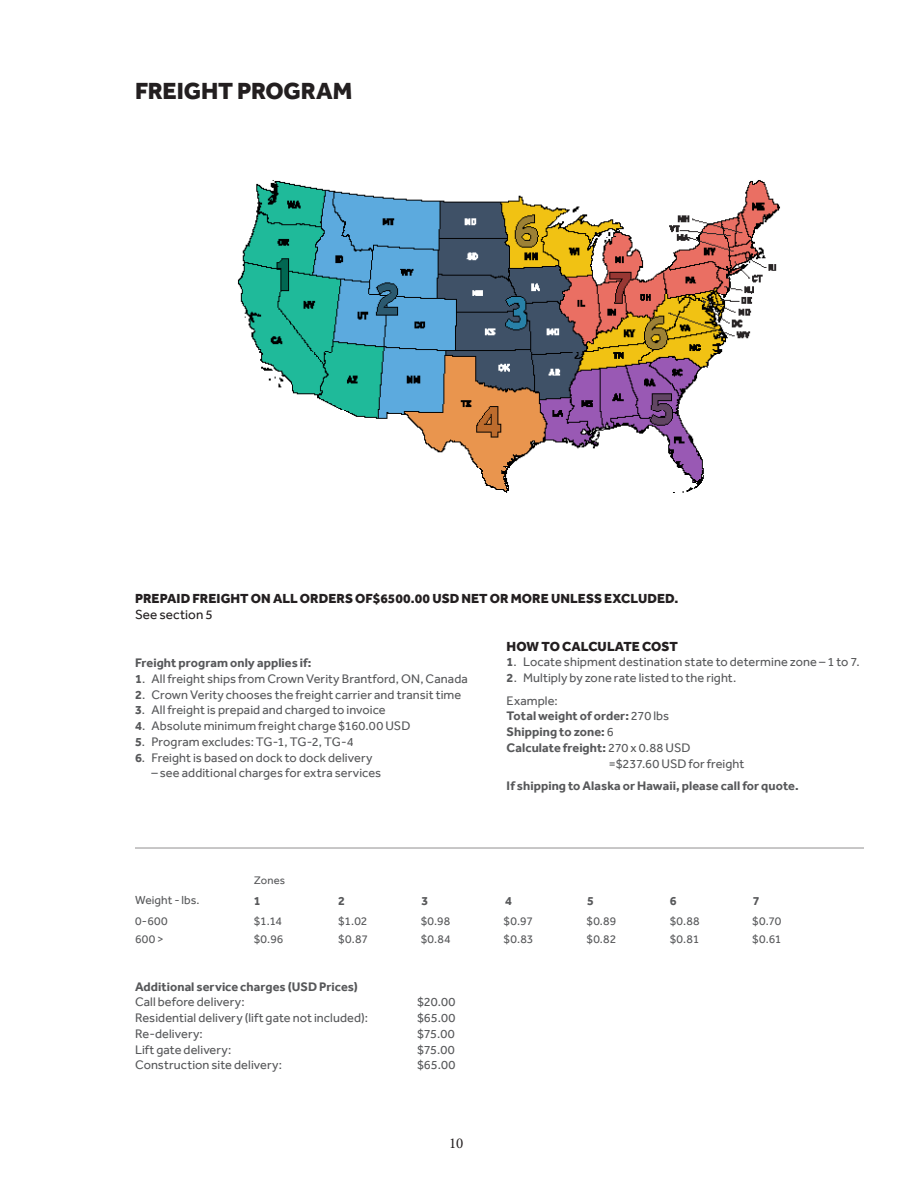
<style>
.page{position:relative;width:918px;height:1188px;background:#fff}
.page>*{position:absolute;margin:0;border:0;box-sizing:border-box;transform-origin:0 0}
.t1{font:800 24px "Effra";letter-spacing:-.005em;color:#231f20}
.t2{font:15px "Minion Pro";color:#231f20}
.t3{font:800 13.5px/16.2px "Effra";letter-spacing:.005em;color:#231f20}
.t4{font:12.75px "Effra";letter-spacing:.005em;color:#57585a}
.t5{font:700 12.75px "Effra";letter-spacing:.005em;color:#57585a}
.t6{font:700 12.6px "Effra";color:#57585a}
.t7{font:12px "Effra";letter-spacing:.005em;color:#57585a}
.t8{font:11.25px "Effra";letter-spacing:.01em;color:#57585a}
.s1{font-weight:400}
.s2{font-weight:700}
</style>
<div class="page">
<hr style="left:135px;top:848px;width:729px;height:1px;background:#231f20">
<img style="left:238px;top:180px;width:542px;height:313px">
<p class="t1" style="left:135px;top:77px;width:219px">FREIGHT PROGRAM</p>
<p class="t3" style="left:135px;top:590px;width:545px">PREPAID FREIGHT ON ALL ORDERS OF$6500.00 USD NET OR MORE UNLESS EXCLUDED.<br><span class="s1">See section 5</span></p>
<p class="t5" style="left:135px;top:655px;width:178px">Freight program only applies if:</p>
<p class="t4" style="left:135px;top:671px;width:334px"><span class="s2">1</span>. All freight ships from Crown Verity Brantford, ON, Canada</p>
<p class="t4" style="left:135px;top:687px;width:328px"><span class="s2">2</span>. Crown Verity chooses the freight carrier and transit time</p>
<p class="t4" style="left:135px;top:703px;width:252px"><span class="s2">3</span>. All freight is prepaid and charged to invoice</p>
<p class="t4" style="left:135px;top:718px;width:277px"><span class="s2">4</span>. Absolute minimum freight charge $160.00 USD</p>
<p class="t4" style="left:135px;top:734px;width:220px"><span class="s2">5</span>. Program excludes: TG-1, TG-2, TG-4</p>
<p class="t4" style="left:135px;top:750px;width:239px"><span class="s2">6</span>. Freight is based on dock to dock delivery</p>
<p class="t4" style="left:152px;top:766px;width:231px">– see additional charges for extra services</p>
<p class="t3" style="left:507px;top:638px;width:173px">HOW TO CALCULATE COST</p>
<p class="t4" style="left:507px;top:654px;width:355px"><span class="s2">1</span>. Locate shipment destination state to determine zone – 1 to 7.</p>
<p class="t4" style="left:507px;top:670px;width:231px"><span class="s2">2</span>. Multiply by zone rate listed to the right.</p>
<p class="t4" style="left:507px;top:693px;width:53px">Example:</p>
<p class="t5" style="left:507px;top:708px;width:164px">Total weight of order: <span class="s1">270 lbs</span></p>
<p class="t5" style="left:507px;top:724px;width:109px">Shipping to zone: <span class="s1">6</span></p>
<p class="t5" style="left:507px;top:740px;width:185px">Calculate freight: <span class="s1">270 x 0.88 USD</span></p>
<p class="t4" style="left:609px;top:756px;width:137px">=$237.60 USD for freight</p>
<p class="t5" style="left:507px;top:778px;width:294px">If shipping to Alaska or Hawaii, please call for quote.</p>
<p class="t7" style="left:135px;top:893px;width:66px">Weight - lbs.</p>
<p class="t7" style="left:135px;top:914px;width:34px">0-600</p>
<p class="t7" style="left:135px;top:931px;width:30px">600 &gt;</p>
<p class="t8" style="left:254px;top:873px;width:33px">Zones</p>
<p class="t7" style="left:254px;top:914px;width:30px">$1.14</p>
<p class="t7" style="left:254px;top:931px;width:31px">$0.96</p>
<p class="t6" style="left:254px;top:893px;width:8px">1</p>
<p class="t6" style="left:338px;top:893px;width:8px">2</p>
<p class="t7" style="left:338px;top:914px;width:31px">$1.02</p>
<p class="t7" style="left:338px;top:931px;width:31px">$0.87</p>
<p class="t6" style="left:421px;top:893px;width:8px">3</p>
<p class="t7" style="left:421px;top:914px;width:31px">$0.98</p>
<p class="t7" style="left:421px;top:931px;width:31px">$0.84</p>
<p class="t5" style="left:135px;top:979px;width:224px">Additional service charges (USD Prices)</p>
<p class="t4" style="left:135px;top:994px;width:111px">Call before delivery:</p>
<p class="t4" style="left:417px;top:994px;width:40px">$20.00</p>
<p class="t4" style="left:135px;top:1010px;width:234px">Residential delivery (lift gate not included):</p>
<p class="t4" style="left:417px;top:1010px;width:40px">$65.00</p>
<p class="t4" style="left:135px;top:1026px;width:69px">Re-delivery:</p>
<p class="t4" style="left:417px;top:1026px;width:39px">$75.00</p>
<p class="t4" style="left:135px;top:1042px;width:98px">Lift gate delivery:</p>
<p class="t4" style="left:417px;top:1042px;width:39px">$75.00</p>
<p class="t4" style="left:135px;top:1057px;width:148px">Construction site delivery:</p>
<p class="t4" style="left:417px;top:1057px;width:40px">$65.00</p>
<p class="t2" style="left:449px;top:1133px;width:16px">10</p>
<p class="t6" style="left:505px;top:893px;width:8px">4</p>
<p class="t7" style="left:504px;top:914px;width:31px">$0.97</p>
<p class="t7" style="left:504px;top:931px;width:31px">$0.83</p>
<p class="t6" style="left:587px;top:893px;width:8px">5</p>
<p class="t7" style="left:587px;top:914px;width:31px">$0.89</p>
<p class="t7" style="left:587px;top:931px;width:31px">$0.82</p>
<p class="t6" style="left:670px;top:893px;width:8px">6</p>
<p class="t7" style="left:670px;top:914px;width:31px">$0.88</p>
<p class="t7" style="left:670px;top:931px;width:31px">$0.81</p>
<p class="t6" style="left:753px;top:893px;width:8px">7</p>
<p class="t7" style="left:752px;top:914px;width:31px">$0.70</p>
<p class="t7" style="left:752px;top:931px;width:31px">$0.61</p>
</div>
